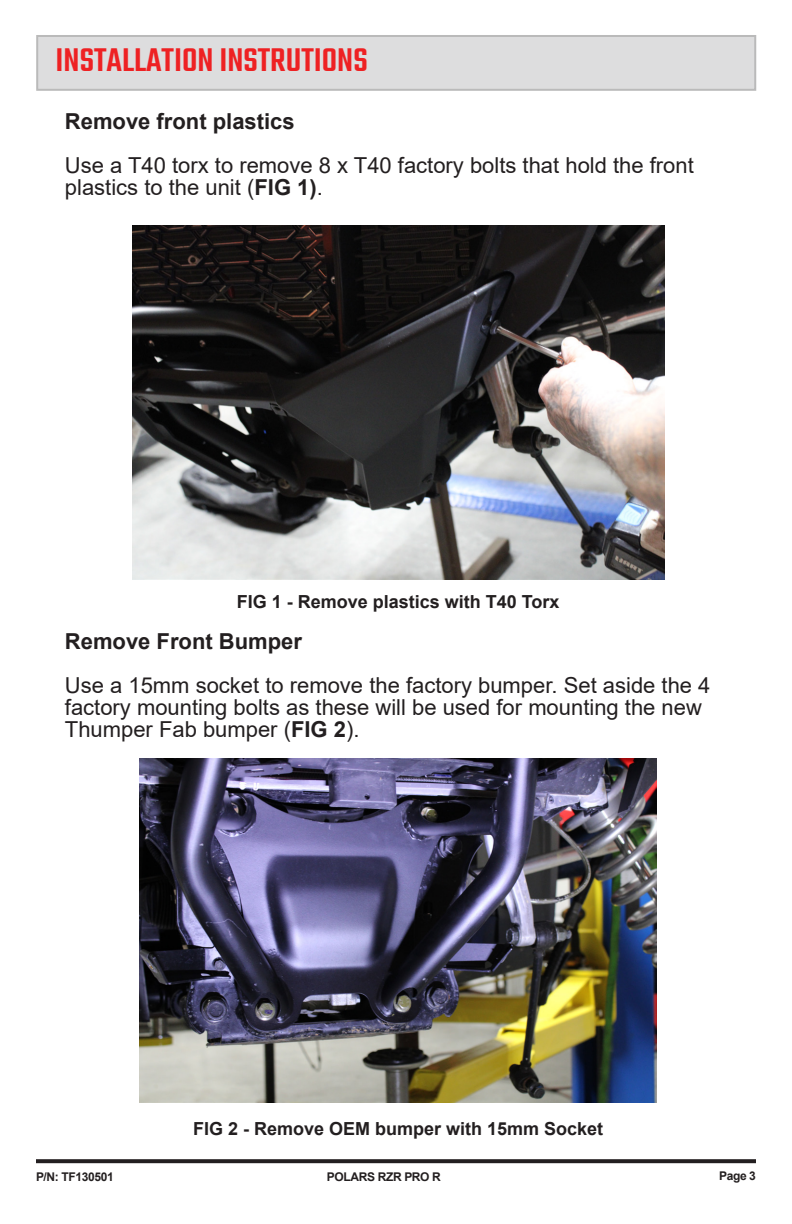
<style>
.page{position:relative;width:792px;height:1224px;background:#fff}
.page>*{position:absolute;margin:0;border:0;box-sizing:border-box;transform-origin:0 0}
.t1{font:500 36px "Teko";color:#ee2123}
.t2{font:22px/22px "Arial";color:#231f20}
.t3{font:700 22px "Arial";color:#231f20}
.t4{font:700 18px "Arial";color:#231f20}
.t5{font:700 12px "Arial";letter-spacing:-.03em;color:#231f20}
.s1{font-weight:700}
</style>
<div class="page">
<svg style="left:36px;top:1159px;width:720px;height:4px;background:#2d292a"></svg>
<div style="left:37px;top:36px;width:718px;height:54px;background:#ddddde"></div>
<div style="left:36px;top:35px;width:720px;height:56px;border:2px solid #bababa"></div>
<img style="left:140px;top:759px;width:516px;height:344px">
<img style="left:132px;top:225px;width:532px;height:355px">
<p class="t1" style="left:56px;top:40px;width:314px">INSTALLATION INSTRUTIONS</p>
<p class="t3" style="left:65px;top:106px;width:231px">Remove front plastics</p>
<p class="t2" style="left:65px;top:155px;width:630px">Use a T40 torx to remove 8 x T40 factory bolts that hold the front plastics to the unit (<span class="s1">FIG 1)</span>.</p>
<p class="t4" style="left:237px;top:589px;width:324px">FIG 1 - Remove plastics with T40 Torx</p>
<p class="t3" style="left:65px;top:625px;width:239px">Remove Front Bumper</p>
<p class="t2" style="left:65px;top:674px;width:647px">Use a 15mm socket to remove the factory bumper. Set aside the 4 factory mounting bolts as these will be used for mounting the new<br>Thumper Fab bumper (<span class="s1">FIG 2</span>).</p>
<p class="t4" style="left:193px;top:1115px;width:412px">FIG 2 - Remove OEM bumper with 15mm Socket</p>
<p class="t5" style="left:36px;top:1168px;width:79px">P/N: TF130501</p>
<p class="t5" style="left:327px;top:1168px;width:115px">POLARS RZR PRO R</p>
<p class="t5" style="left:719px;top:1168px;width:38px">Page 3</p>
</div>
